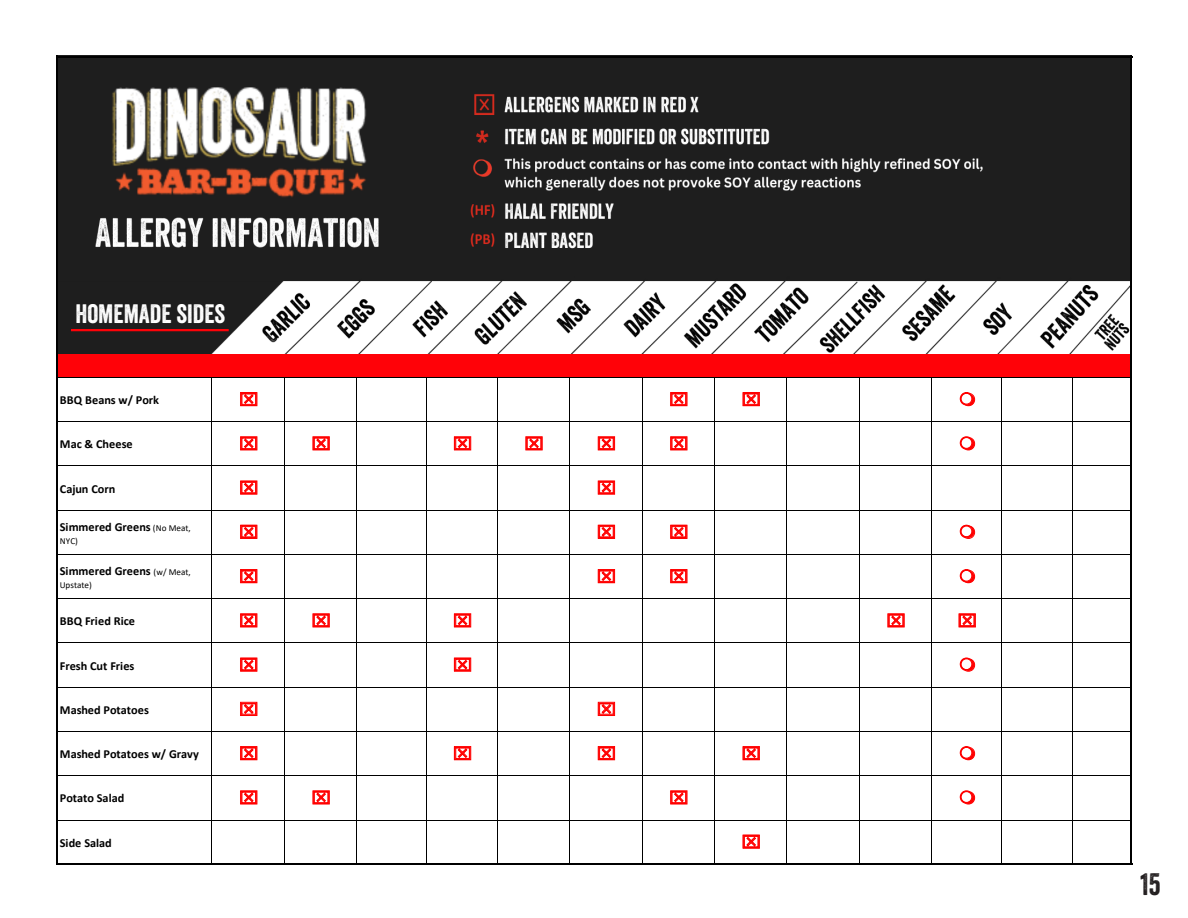
<style>
.page{position:relative;width:1188px;height:918px;background:#fff}
.page>*{position:absolute;margin:0;border:0;box-sizing:border-box;transform-origin:0 0}
.t1{font:30px "Veneer";color:#231f20}
.t2{font:25.8px "Veneer";color:#fff}
.t3{font:700 12.3px "Calibri";color:#000}
.t4{font:9.15px "Calibri";letter-spacing:.005em;color:#000}
.s1{font-weight:400;font-size:9.15px}
</style>
<div class="page">
<div style="left:58px;top:354px;width:1072px;height:24px;background:#ff0208"></div>
<hr style="left:212px;top:378px;width:1px;height:487px;background:#000">
<hr style="left:284px;top:378px;width:1px;height:487px;background:#000">
<hr style="left:356px;top:378px;width:1px;height:487px;background:#000">
<hr style="left:426px;top:378px;width:1px;height:487px;background:#000">
<hr style="left:497px;top:378px;width:1px;height:487px;background:#000">
<hr style="left:569px;top:378px;width:1px;height:487px;background:#000">
<hr style="left:642px;top:378px;width:1px;height:487px;background:#000">
<hr style="left:714px;top:378px;width:1px;height:487px;background:#000">
<hr style="left:787px;top:378px;width:1px;height:487px;background:#000">
<hr style="left:859px;top:378px;width:1px;height:487px;background:#000">
<hr style="left:931px;top:378px;width:1px;height:487px;background:#000">
<hr style="left:1001px;top:378px;width:1px;height:487px;background:#000">
<hr style="left:1072px;top:378px;width:1px;height:487px;background:#000">
<hr style="left:58px;top:377px;width:1074px;height:1px;background:#000">
<hr style="left:58px;top:421px;width:1074px;height:1px;background:#000">
<hr style="left:58px;top:466px;width:1074px;height:1px;background:#000">
<hr style="left:58px;top:510px;width:1074px;height:1px;background:#000">
<hr style="left:58px;top:554px;width:1074px;height:1px;background:#000">
<hr style="left:58px;top:598px;width:1074px;height:1px;background:#000">
<hr style="left:58px;top:643px;width:1074px;height:1px;background:#000">
<hr style="left:58px;top:687px;width:1074px;height:1px;background:#000">
<hr style="left:58px;top:731px;width:1074px;height:1px;background:#000">
<hr style="left:58px;top:775px;width:1074px;height:1px;background:#000">
<hr style="left:58px;top:820px;width:1074px;height:1px;background:#000">
<img style="left:58px;top:58px;width:1072px;height:296px">
<hr style="left:71px;top:329px;width:158px;height:2px;background:#ff0208">
<hr style="left:56px;top:56px;width:1076px;height:2px;background:#000">
<hr style="left:56px;top:56px;width:2px;height:809px;background:#000">
<hr style="left:56px;top:863px;width:1076px;height:2px;background:#000">
<hr style="left:1130px;top:56px;width:2px;height:809px;background:#000">
<svg style="left:240px;top:392px;width:17px;height:14px"></svg>
<svg style="left:670px;top:392px;width:18px;height:14px"></svg>
<svg style="left:743px;top:392px;width:17px;height:14px"></svg>
<svg style="left:960px;top:392px;width:15px;height:14px"></svg>
<svg style="left:240px;top:436px;width:17px;height:14px"></svg>
<svg style="left:312px;top:436px;width:18px;height:14px"></svg>
<svg style="left:454px;top:436px;width:17px;height:14px"></svg>
<svg style="left:525px;top:436px;width:18px;height:14px"></svg>
<svg style="left:598px;top:436px;width:17px;height:14px"></svg>
<svg style="left:670px;top:436px;width:18px;height:14px"></svg>
<svg style="left:960px;top:436px;width:15px;height:14px"></svg>
<svg style="left:240px;top:480px;width:17px;height:15px"></svg>
<svg style="left:598px;top:480px;width:17px;height:15px"></svg>
<svg style="left:240px;top:525px;width:17px;height:14px"></svg>
<svg style="left:598px;top:525px;width:17px;height:14px"></svg>
<svg style="left:670px;top:525px;width:18px;height:14px"></svg>
<svg style="left:960px;top:525px;width:15px;height:14px"></svg>
<svg style="left:240px;top:569px;width:17px;height:14px"></svg>
<svg style="left:598px;top:569px;width:17px;height:14px"></svg>
<svg style="left:670px;top:569px;width:18px;height:14px"></svg>
<svg style="left:960px;top:569px;width:15px;height:14px"></svg>
<svg style="left:240px;top:613px;width:17px;height:15px"></svg>
<svg style="left:312px;top:613px;width:18px;height:15px"></svg>
<svg style="left:454px;top:613px;width:17px;height:15px"></svg>
<svg style="left:887px;top:613px;width:18px;height:15px"></svg>
<svg style="left:959px;top:613px;width:17px;height:15px"></svg>
<svg style="left:240px;top:658px;width:17px;height:14px"></svg>
<svg style="left:454px;top:658px;width:17px;height:14px"></svg>
<svg style="left:960px;top:658px;width:15px;height:14px"></svg>
<svg style="left:240px;top:702px;width:17px;height:14px"></svg>
<svg style="left:598px;top:702px;width:17px;height:14px"></svg>
<svg style="left:240px;top:746px;width:17px;height:14px"></svg>
<svg style="left:454px;top:746px;width:17px;height:14px"></svg>
<svg style="left:598px;top:746px;width:17px;height:14px"></svg>
<svg style="left:743px;top:746px;width:17px;height:14px"></svg>
<svg style="left:960px;top:746px;width:15px;height:14px"></svg>
<svg style="left:240px;top:790px;width:17px;height:15px"></svg>
<svg style="left:312px;top:790px;width:18px;height:15px"></svg>
<svg style="left:670px;top:790px;width:18px;height:15px"></svg>
<svg style="left:960px;top:790px;width:15px;height:15px"></svg>
<svg style="left:743px;top:835px;width:17px;height:14px"></svg>
<h2 class="t2" style="left:75px;top:298px;width:151px">HOMEMADE SIDES</h2>
<p class="t3" style="left:60px;top:391px;width:101px">BBQ Beans w/ Pork</p>
<p class="t3" style="left:60px;top:436px;width:74px">Mac &amp; Cheese</p>
<p class="t3" style="left:60px;top:480px;width:57px">Cajun Corn</p>
<p class="t3" style="left:60px;top:518px;width:132px">Simmered Greens <span class="s1">(No Meat,</span></p>
<p class="t4" style="left:60px;top:534px;width:20px">NYC)</p>
<p class="t3" style="left:60px;top:563px;width:132px">Simmered Greens <span class="s1">(w/ Meat,</span></p>
<p class="t4" style="left:60px;top:579px;width:34px">Upstate)</p>
<p class="t3" style="left:60px;top:613px;width:77px">BBQ Fried Rice</p>
<p class="t3" style="left:60px;top:657px;width:76px">Fresh Cut Fries</p>
<p class="t3" style="left:60px;top:701px;width:91px">Mashed Potatoes</p>
<p class="t3" style="left:60px;top:745px;width:141px">Mashed Potatoes w/ Gravy</p>
<p class="t3" style="left:60px;top:790px;width:66px">Potato Salad</p>
<p class="t3" style="left:60px;top:834px;width:54px">Side Salad</p>
<h1 class="t1" style="left:1140px;top:866px;width:22px">15</h1>
</div>
